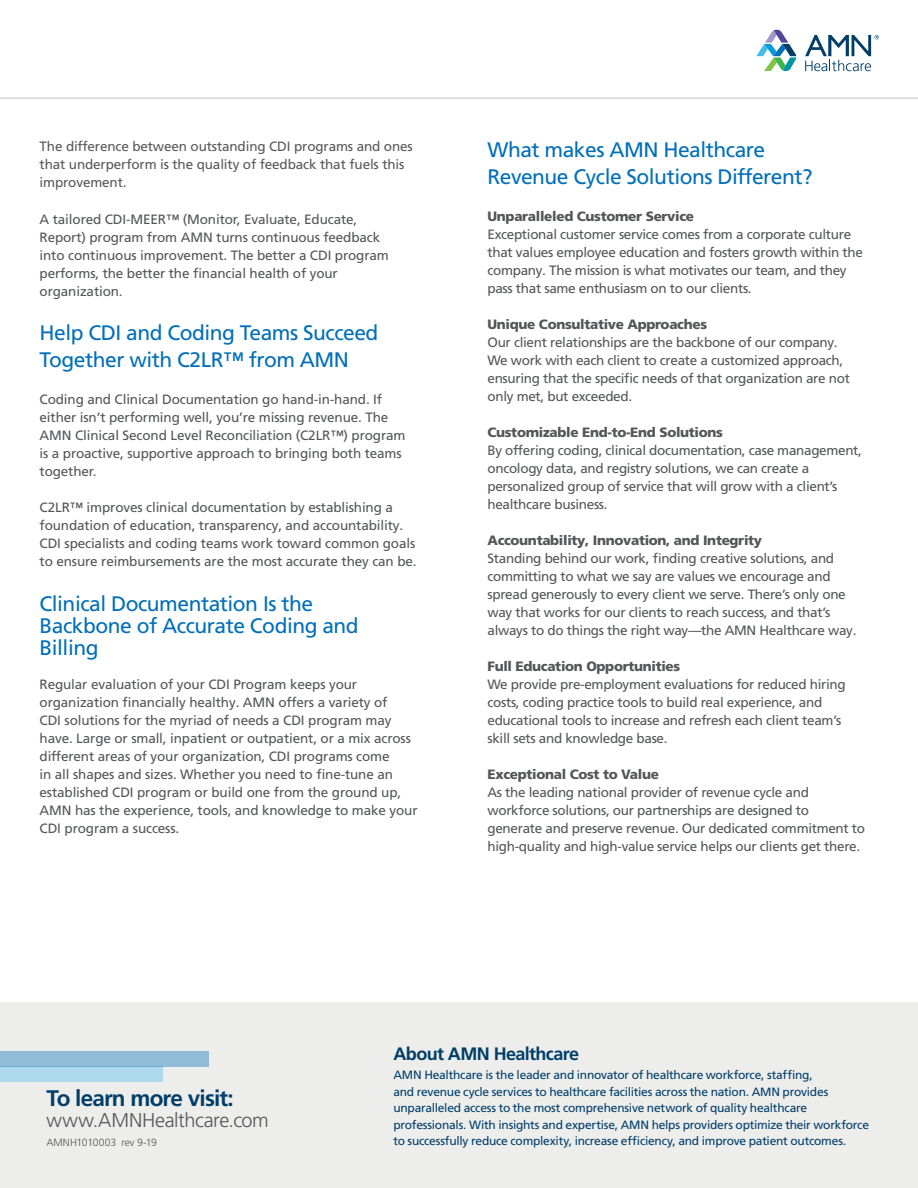
<style>
.page{position:relative;width:918px;height:1188px;background:#fff}
.page>*{position:absolute;margin:0;border:0;box-sizing:border-box;transform-origin:0 0}
.Paragraph_Style_1{font:700 22.5px "Frutiger LT Pro";letter-spacing:-.035em;color:#003e69}
.t1{font:21px/21.6px "Frutiger LT Pro";letter-spacing:-.025em;color:#006fba}
.Paragraph_Style_1-2{font:300 19.95px "Frutiger LT Pro";letter-spacing:-.02em;color:#545557}
.Paragraph_Style_1-3{font:700 18px "Frutiger LT Pro";letter-spacing:-.03em;color:#003e69}
.t2{font:13.5px/18px "Frutiger LT Pro";letter-spacing:-.025em;color:#545557}
.t3{font:900 13.5px "Frutiger LT Pro";letter-spacing:-.025em;color:#545557}
.t4{font:13.5px/18px "Frutiger LT Pro";letter-spacing:-.01em;color:#57585a}
.Paragraph_Style_1-4{font:12px/16.5px "Frutiger LT Pro";letter-spacing:-.02em;color:#003e69}
.Paragraph_Style_1-5{font:300 10.5px "Frutiger LT Pro";letter-spacing:-.015em;color:#545557}
</style>
<div class="page">
<svg style="left:756px;top:30px;width:40px;height:41px"></svg>
<svg style="left:805px;top:35px;width:74px;height:36px"></svg>
<hr style="left:0;top:98px;width:918px;height:1px;background:#d1d2d4">
<div style="left:0;top:1003px;width:918px;height:185px;background:#ededec"></div>
<div style="left:0;top:1066px;width:163px;height:15px;background:#acd9eb"></div>
<div style="left:0;top:1051px;width:209px;height:15px;background:#90bcd8"></div>
<p class="t4" style="left:40px;top:137px;width:375px">The difference between outstanding CDI programs and ones that underperform is the quality of feedback that fuels this improvement.</p>
<p class="t2" style="left:40px;top:210px;width:351px">A tailored CDI-MEER™ (Monitor, Evaluate, Educate, Report) program from AMN turns continuous feedback into continuous improvement. The better a CDI program performs, the better the financial health of your organization.</p>
<p class="t3" style="left:488px;top:208px;width:208px">Unparalleled Customer Service</p>
<p class="t1" style="left:488px;top:136px;width:327px;line-height:27px">What makes AMN Healthcare<br>Revenue Cycle Solutions Different?</p>
<p class="t2" style="left:488px;top:225px;width:377px">Exceptional customer service comes from a corporate culture that values employee education and fosters growth within the company. The mission is what motivates our team, and they pass that same enthusiasm on to our clients.</p>
<p class="t3" style="left:488px;top:316px;width:221px">Unique Consultative Approaches</p>
<p class="t2" style="left:488px;top:333px;width:364px">Our client relationships are the backbone of our company.<br>We work with each client to create a customized approach, ensuring that the specific needs of that organization are not only met, but exceeded.</p>
<p class="t3" style="left:488px;top:424px;width:237px">Customizable End-to-End Solutions</p>
<p class="t2" style="left:488px;top:441px;width:376px">By offering coding, clinical documentation, case management, oncology data, and registry solutions, we can create a personalized group of service that will grow with a client’s healthcare business.</p>
<p class="t3" style="left:488px;top:532px;width:276px">Accountability, Innovation, and Integrity</p>
<p class="t2" style="left:488px;top:549px;width:370px">Standing behind our work, finding creative solutions, and committing to what we say are values we encourage and spread generously to every client we serve. There’s only one way that works for our clients to reach success, and that’s always to do things the right way—the AMN Healthcare way.</p>
<p class="t3" style="left:488px;top:658px;width:194px">Full Education Opportunities</p>
<p class="t2" style="left:488px;top:675px;width:360px">We provide pre-employment evaluations for reduced hiring costs, coding practice tools to build real experience, and educational tools to increase and refresh each client team’s skill sets and knowledge base.</p>
<p class="t3" style="left:488px;top:766px;width:173px">Exceptional Cost to Value</p>
<p class="t2" style="left:488px;top:783px;width:379px">As the leading national provider of revenue cycle and workforce solutions, our partnerships are designed to generate and preserve revenue. Our dedicated commitment to high-quality and high-value service helps our clients get there.</p>
<p class="t1" style="left:40px;top:320px;width:340px;line-height:27px">Help CDI and Coding Teams Succeed<br>Together with C2LR™ from AMN</p>
<p class="t2" style="left:40px;top:390px;width:367px">Coding and Clinical Documentation go hand-in-hand. If either isn’t performing well, you’re missing revenue. The AMN Clinical Second Level Reconciliation (C2LR™) program is a proactive, supportive approach to bringing both teams together.</p>
<p class="t2" style="left:40px;top:498px;width:379px">C2LR™ improves clinical documentation by establishing a foundation of education, transparency, and accountability.<br>CDI specialists and coding teams work toward common goals to ensure reimbursements are the most accurate they can be.</p>
<p class="t1" style="left:40px;top:593px;width:321px">Clinical Documentation Is the<br>Backbone of Accurate Coding and<br>Billing</p>
<p class="t2" style="left:40px;top:676px;width:380px">Regular evaluation of your CDI Program keeps your organization financially healthy. AMN offers a variety of<br>CDI solutions for the myriad of needs a CDI program may have. Large or small, inpatient or outpatient, or a mix across different areas of your organization, CDI programs come<br>in all shapes and sizes. Whether you need to fine-tune an established CDI program or build one from the ground up, AMN has the experience, tools, and knowledge to make your CDI program a success.</p>
<p class="Paragraph_Style_1" style="left:46px;top:1085px;width:189px">To learn more visit:</p>
<p class="Paragraph_Style_1-2" style="left:46px;top:1108px;width:224px">www.AMNHealthcare.com</p>
<p class="Paragraph_Style_1-5" style="left:46px;top:1137px;width:112px">AMNH1010003 rev 9-19</p>
<p class="Paragraph_Style_1-3" style="left:393px;top:1043px;width:187px">About AMN Healthcare</p>
<p class="Paragraph_Style_1-4" style="left:393px;top:1067px;width:477px">AMN Healthcare is the leader and innovator of healthcare workforce, staffing,<br>and revenue cycle services to healthcare facilities across the nation. AMN provides unparalleled access to the most comprehensive network of quality healthcare professionals. With insights and expertise, AMN helps providers optimize their workforce to successfully reduce complexity, increase efficiency, and improve patient outcomes.</p>
</div>
